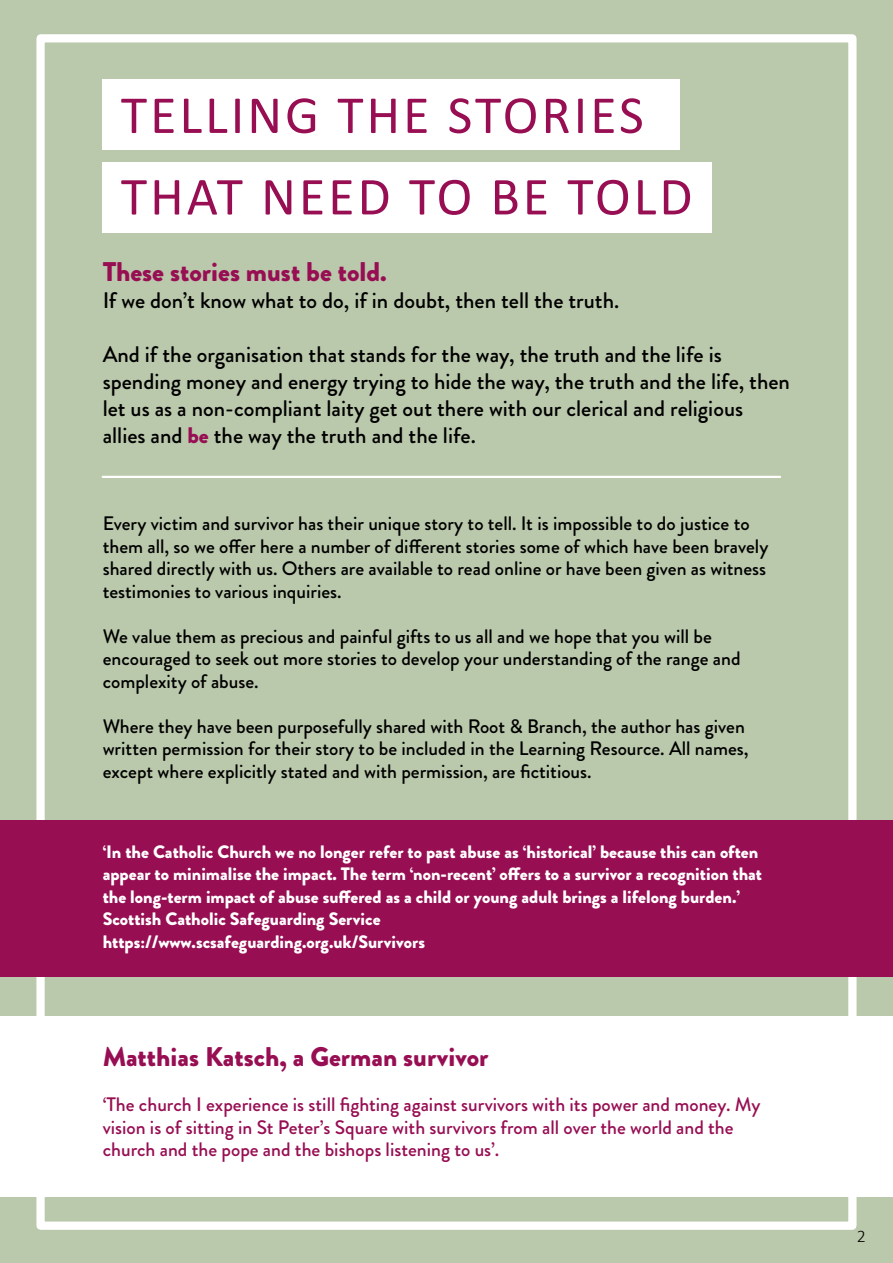
<style>
.page{position:relative;width:893px;height:1263px;background:#bac8ab}
.page>*{position:absolute;margin:0;border:0;box-sizing:border-box;transform-origin:0 0}
.t1{font:54px/81.4px "Calibri";letter-spacing:.055em;color:#970e53}
.t2{font:900 27px "Brandon Grotesque";color:#970e53}
.t3{font:500 22.5px/27px "Brandon Grotesque";color:#000}
.t4{font:500 19.5px/22.5px "Brandon Grotesque";color:#000}
.t5{font:500 19.5px/22.5px "Brandon Grotesque";color:#970e53}
.t6{font:900 18px/22.5px "Brandon Grotesque";color:#fff}
.t7{font:300 18px "Calibri";color:#000}
.s1{font-weight:900;color:#970e53}
</style>
<div class="page">
<div style="left:36px;top:34px;width:820px;height:1196px;border:8px solid #fff"></div>
<div style="left:103px;top:80px;width:577px;height:70px;background:#fff"></div>
<div style="left:103px;top:162px;width:609px;height:70px;background:#fff"></div>
<div style="left:0;top:1017px;width:893px;height:180px;background:#fff"></div>
<div style="left:0;top:820px;width:893px;height:157px;background:#970e53"></div>
<hr style="left:103px;top:476px;width:677px;height:2px;background:#fff">
<h1 class="t1" style="left:121px;top:79px;width:573px">TELLING THE STORIES<br>THAT NEED TO BE TOLD</h1>
<h2 class="t2" style="left:103px;top:262px;width:286px">These stories must be told.</h2>
<p class="t3" style="left:103px;top:290px;width:518px">If we don’t know what to do, if in doubt, then tell the truth.</p>
<p class="t3" style="left:103px;top:344px;width:689px">And if the organisation that stands for the way, the truth and the life is spending money and energy trying to hide the way, the truth and the life, then let us as a non-compliant laity get out there with our clerical and religious allies and <span class="s1">be</span> the way the truth and the life.</p>
<p class="t4" style="left:103px;top:515px;width:667px">Every victim and survivor has their unique story to tell. It is impossible to do justice to them all, so we offer here a number of different stories some of which have been bravely shared directly with us. Others are available to read online or have been given as witness testimonies to various inquiries.</p>
<p class="t4" style="left:103px;top:627px;width:639px">We value them as precious and painful gifts to us all and we hope that you will be encouraged to seek out more stories to develop your understanding of the range and complexity of abuse.</p>
<p class="t4" style="left:103px;top:717px;width:647px">Where they have been purposefully shared with Root &amp; Branch, the author has given written permission for their story to be included in the Learning Resource. All names, except where explicitly stated and with permission, are fictitious.</p>
<p class="t6" style="left:103px;top:843px;width:661px">‘In the Catholic Church we no longer refer to past abuse as ‘historical’ because this can often appear to minimalise the impact. The term ‘non-recent’ offers to a survivor a recognition that the long-term impact of abuse suffered as a child or young adult brings a lifelong burden.’ Scottish Catholic Safeguarding Service<br>https://www.scsafeguarding.org.uk/Survivors</p>
<h2 class="t2" style="left:103px;top:1047px;width:387px">Matthias Katsch, a German survivor</h2>
<p class="t5" style="left:103px;top:1096px;width:659px">‘The church I experience is still fighting against survivors with its power and money. My vision is of sitting in St Peter’s Square with survivors from all over the world and the church and the pope and the bishops listening to us’.</p>
<p class="t7" style="left:857px;top:1228px;width:11px">2</p>
</div>
